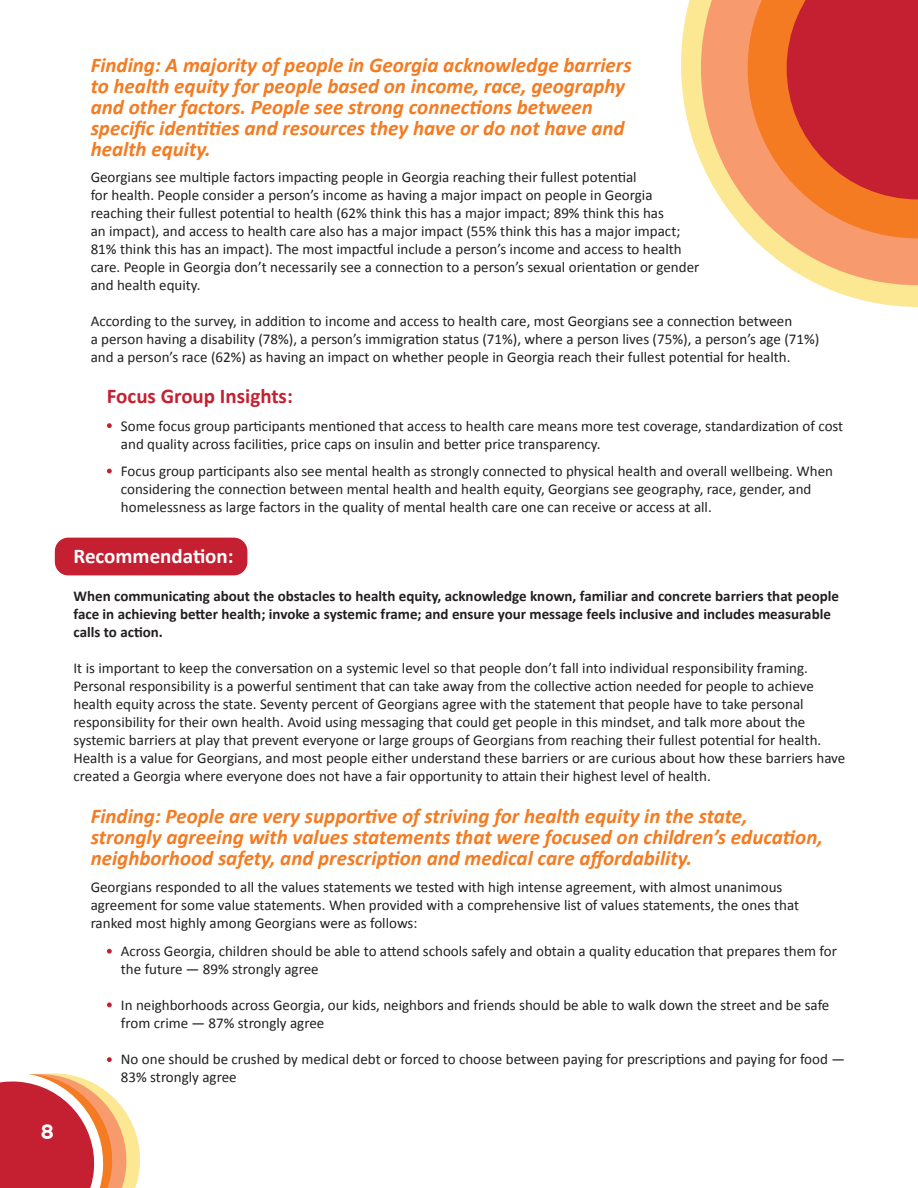
<style>
.page{position:relative;width:918px;height:1188px;background:#fff}
.page>*{position:absolute;margin:0;border:0;box-sizing:border-box;transform-origin:0 0}
.t1{font:italic 700 21px/21px "Calibri";color:#f47b21}
.t2{font:700 21px "Calibri";color:#c42032}
.t3{font:700 21px "Calibri";color:#fff}
.t4{font:700 21px "NEXTART";color:#fff}
.t5{font:15px/18px "Calibri";color:#231f20}
.t6{font:700 15px/18px "Calibri";color:#231f20}
</style>
<div class="page">
<svg style="left:681px;top:0;width:20px;height:162px;fill:#fce793"></svg>
<svg style="left:701px;top:0;width:47px;height:233px;background:#f9b788"></svg>
<svg style="left:748px;top:0;width:170px;height:307px;background:#e16c50"></svg>
<svg style="left:107px;top:423px;width:5px;height:5px"></svg>
<svg style="left:107px;top:469px;width:5px;height:4px"></svg>
<div style="left:55px;top:538px;width:192px;height:37px;background:#c42032;border-radius:14px"></div>
<svg style="left:107px;top:949px;width:5px;height:5px"></svg>
<svg style="left:107px;top:1002px;width:5px;height:5px"></svg>
<svg style="left:0;top:1057px;width:140px;height:131px"></svg>
<h1 class="t4" style="left:41px;top:1120px;width:15px">8</h1>
<p class="t1" style="left:91px;top:53px;width:542px">Finding: A majority of people in Georgia acknowledge barriers to health equity for people based on income, race, geography and other factors. People see strong connections between specific identities and resources they have or do not have and health equity.</p>
<p class="t5" style="left:91px;top:167px;width:610px">Georgians see multiple factors impacting people in Georgia reaching their fullest potential<br>for health. People consider a person’s income as having a major impact on people in Georgia reaching their fullest potential to health (62% think this has a major impact; 89% think this has<br>an impact), and access to health care also has a major impact (55% think this has a major impact; 81% think this has an impact). The most impactful include a person’s income and access to health care. People in Georgia don’t necessarily see a connection to a person’s sexual orientation or gender and health equity.</p>
<p class="t5" style="left:91px;top:311px;width:730px">According to the survey, in addition to income and access to health care, most Georgians see a connection between<br>a person having a disability (78%), a person’s immigration status (71%), where a person lives (75%), a person’s age (71%) and a person’s race (62%) as having an impact on whether people in Georgia reach their fullest potential for health.</p>
<p class="t2" style="left:107px;top:381px;width:187px">Focus Group Insights:</p>
<p class="t5" style="left:121px;top:416px;width:724px">Some focus group participants mentioned that access to health care means more test coverage, standardization of cost and quality across facilities, price caps on insulin and better price transparency.</p>
<p class="t5" style="left:121px;top:462px;width:714px">Focus group participants also see mental health as strongly connected to physical health and overall wellbeing. When considering the connection between mental health and health equity, Georgians see geography, race, gender, and homelessness as large factors in the quality of mental health care one can receive or access at all.</p>
<p class="t3" style="left:74px;top:542px;width:162px">Recommendation:</p>
<p class="t6" style="left:74px;top:587px;width:767px">When communicating about the obstacles to health equity, acknowledge known, familiar and concrete barriers that people face in achieving better health; invoke a systemic frame; and ensure your message feels inclusive and includes measurable calls to action.</p>
<p class="t5" style="left:74px;top:659px;width:773px">It is important to keep the conversation on a systemic level so that people don’t fall into individual responsibility framing.<br>Personal responsibility is a powerful sentiment that can take away from the collective action needed for people to achieve health equity across the state. Seventy percent of Georgians agree with the statement that people have to take personal responsibility for their own health. Avoid using messaging that could get people in this mindset, and talk more about the systemic barriers at play that prevent everyone or large groups of Georgians from reaching their fullest potential for health.<br>Health is a value for Georgians, and most people either understand these barriers or are curious about how these barriers have created a Georgia where everyone does not have a fair opportunity to attain their highest level of health.</p>
<p class="t1" style="left:91px;top:805px;width:734px">Finding: People are very supportive of striving for health equity in the state, strongly agreeing with values statements that were focused on children’s education, neighborhood safety, and prescription and medical care affordability.</p>
<p class="t5" style="left:91px;top:878px;width:710px">Georgians responded to all the values statements we tested with high intense agreement, with almost unanimous agreement for some value statements. When provided with a comprehensive list of values statements, the ones that ranked most highly among Georgians were as follows:</p>
<p class="t5" style="left:121px;top:942px;width:718px">Across Georgia, children should be able to attend schools safely and obtain a quality education that prepares them for the future — 89% strongly agree</p>
<p class="t5" style="left:121px;top:996px;width:710px">In neighborhoods across Georgia, our kids, neighbors and friends should be able to walk down the street and be safe from crime — 87% strongly agree</p>
<p class="t5" style="left:121px;top:1050px;width:725px">No one should be crushed by medical debt or forced to choose between paying for prescriptions and paying for food —<br>83% strongly agree</p>
</div>
